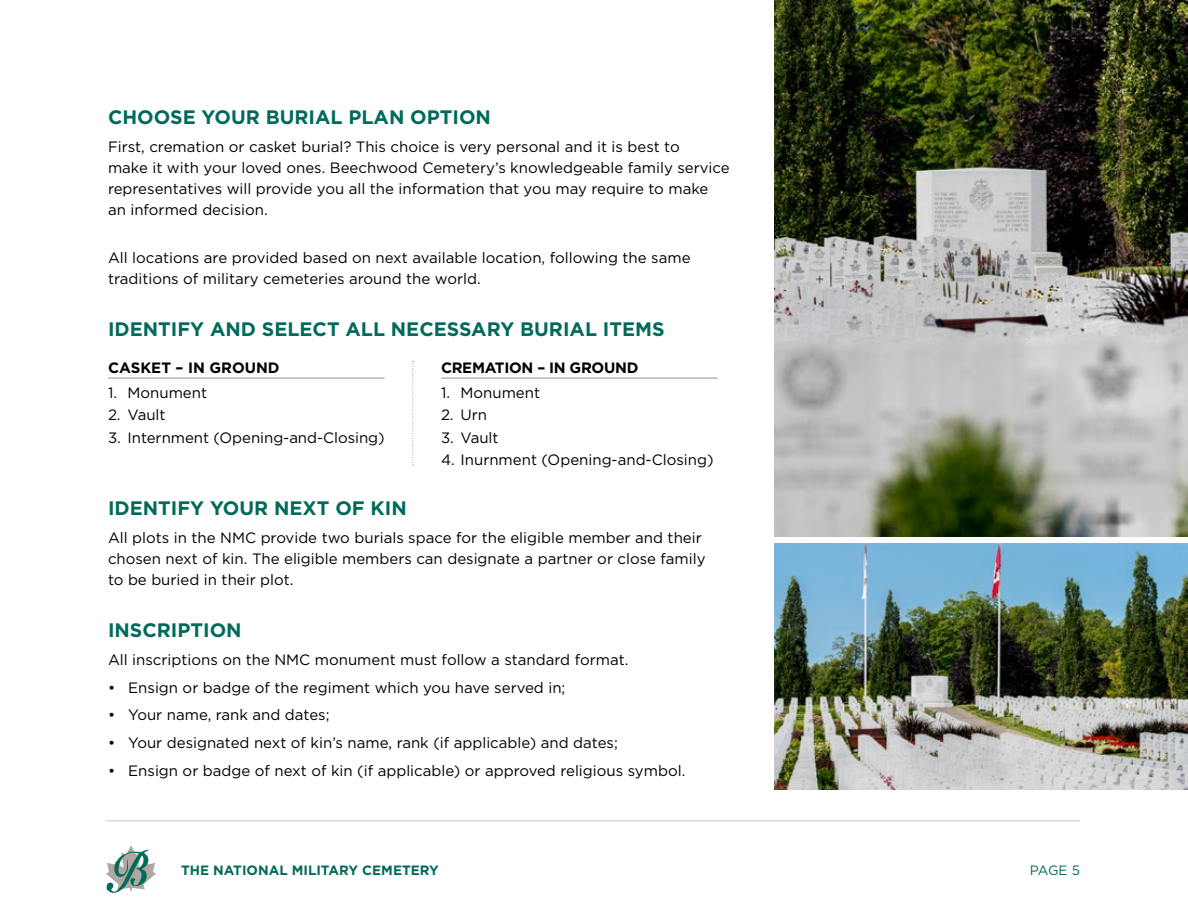
<style>
.page{position:relative;width:1188px;height:918px;background:#fff}
.page>*{position:absolute;margin:0;border:0;box-sizing:border-box;transform-origin:0 0}
.t1{font:700 19.5px "Gotham";color:#006a5b}
.t2{font:15px/21px "Gotham";color:#000}
.t3{font:700 15px "Gotham";letter-spacing:-.02em;color:#000}
.t4{font:700 15px "Gotham";color:#000}
.t5{font:700 13.5px "Gotham";color:#006a5b}
.t6{font:13.5px "Gotham";color:#006a5b}
</style>
<div class="page">
<svg style="left:106px;top:845px;width:50px;height:48px"></svg>
<hr style="left:106px;top:820px;width:974px;height:1px;background:#c7c8ca">
<hr style="left:108px;top:378px;width:277px;height:1px;background:#939598">
<hr style="left:441px;top:378px;width:277px;height:1px;background:#939598">
<svg style="left:412px;top:361px;width:2px;height:105px"></svg>
<img style="left:774px;top:544px;width:414px;height:246px">
<img style="left:774px;top:1px;width:414px;height:536px">
<h1 class="t1" style="left:108px;top:106px;width:385px">CHOOSE YOUR BURIAL PLAN OPTION</h1>
<p class="t2" style="left:108px;top:136px;width:623px">First, cremation or casket burial? This choice is very personal and it is best to<br>make it with your loved ones. Beechwood Cemetery’s knowledgeable family service representatives will provide you all the information that you may require to make an informed decision.</p>
<p class="t2" style="left:108px;top:247px;width:584px">All locations are provided based on next available location, following the same traditions of military cemeteries around the world.</p>
<h1 class="t1" style="left:108px;top:318px;width:558px">IDENTIFY AND SELECT ALL NECESSARY BURIAL ITEMS</h1>
<p class="t4" style="left:108px;top:359px;width:173px">CASKET – IN GROUND</p>
<p class="t2" style="left:108px;top:382px;width:101px">1. Monument</p>
<p class="t2" style="left:108px;top:404px;width:59px">2. Vault</p>
<p class="t2" style="left:108px;top:427px;width:278px">3. Internment (Opening-and-Closing)</p>
<p class="t3" style="left:441px;top:359px;width:199px">CREMATION – IN GROUND</p>
<p class="t2" style="left:441px;top:382px;width:101px">1. Monument</p>
<p class="t2" style="left:441px;top:404px;width:48px">2. Urn</p>
<p class="t2" style="left:441px;top:427px;width:59px">3. Vault</p>
<p class="t2" style="left:441px;top:449px;width:274px">4. Inurnment (Opening-and-Closing)</p>
<h1 class="t1" style="left:108px;top:497px;width:300px">IDENTIFY YOUR NEXT OF KIN</h1>
<p class="t2" style="left:108px;top:527px;width:599px">All plots in the NMC provide two burials space for the eligible member and their chosen next of kin. The eligible members can designate a partner or close family to be buried in their plot.</p>
<h1 class="t1" style="left:108px;top:619px;width:135px">INSCRIPTION</h1>
<p class="t2" style="left:108px;top:649px;width:522px">All inscriptions on the NMC monument must follow a standard format.</p>
<p class="t2" style="left:108px;top:677px;width:459px">• Ensign or badge of the regiment which you have served in;</p>
<p class="t2" style="left:108px;top:704px;width:223px">• Your name, rank and dates;</p>
<p class="t2" style="left:108px;top:732px;width:511px">• Your designated next of kin’s name, rank (if applicable) and dates;</p>
<p class="t2" style="left:108px;top:760px;width:579px">• Ensign or badge of next of kin (if applicable) or approved religious symbol.</p>
<p class="t5" style="left:181px;top:862px;width:259px">THE NATIONAL MILITARY CEMETERY</p>
<p class="t6" style="left:1030px;top:862px;width:52px">PAGE 5</p>
</div>
